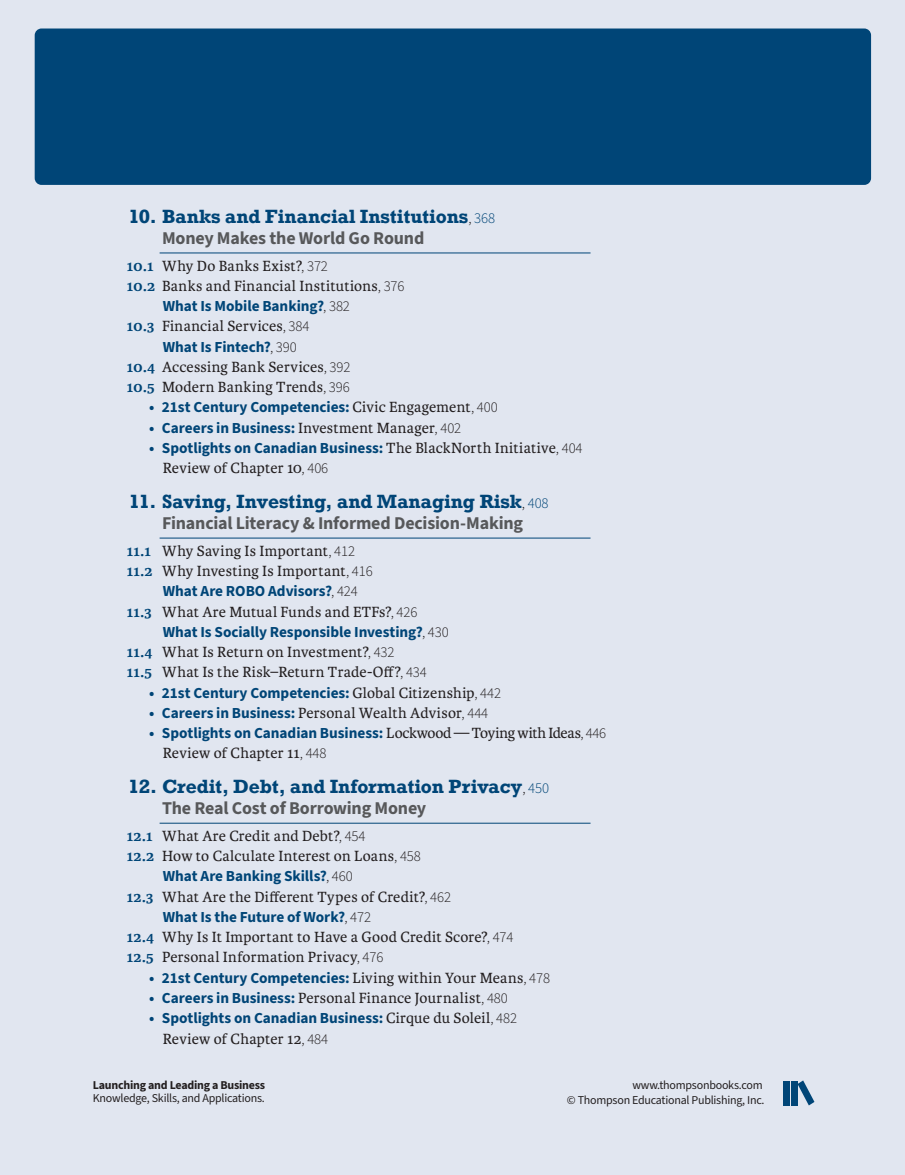
<style>
.page{position:relative;width:905px;height:1175px;background:#fff}
.page>*{position:absolute;margin:0;border:0;box-sizing:border-box;transform-origin:0 0}
.t1{font:700 18px "Rockwell Nova";letter-spacing:-.005em;color:#004577}
.TOC_Chaptersubtitle{font:700 18px "Source Sans 3";letter-spacing:-.01em;color:#57585a}
.TOC_H1{font:15.75px "Karmina";letter-spacing:.015em;color:#231f20}
.TOC_Body_Text_Chapter_Review{font:15.75px "Karmina";letter-spacing:.015em;color:#231f20}
.TOC_Body_Text_Literacy{font:700 15.3px "Source Sans 3";letter-spacing:-.005em;color:#004577}
.TOC_Body_Text_Insights_None{font:700 15.3px "Source Sans 3";letter-spacing:-.005em;color:#004577}
.t2{font:12px/14.9px "Source Sans 3";letter-spacing:-.02em;color:#231f20;text-align:right}
.t3{font:700 12px "Source Sans 3";letter-spacing:-.02em;color:#231f20}
.s1{font-family:"Source Sans 3";font-weight:300;font-size:15px;color:#231f20}
.s2{font-family:"Source Sans 3";font-weight:300;font-size:15px}
.s3{font-weight:700;color:#004577}
.s4{font-weight:300;font-size:15px;color:#231f20}
.s5{font-family:"Karmina";font-weight:400;font-size:15.75px;color:#231f20}
.s6{font-family:"Source Sans 3";font-weight:700;font-size:15.3px;color:#004577}
</style>
<div class="page">
<div style="left:0;top:0;width:904px;height:1174px;background:#e1e6f0"></div>
<div style="left:35px;top:28px;width:836px;height:157px;background:#004577;border-radius:7px"></div>
<svg style="left:797px;top:1080px;width:17px;height:25px"></svg>
<div style="left:783px;top:1080px;width:6px;height:25px;background:#004577"></div>
<div style="left:791px;top:1080px;width:6px;height:25px;background:#004577"></div>
<hr style="left:160px;top:252px;width:430px;height:1px;background:#004577">
<hr style="left:160px;top:537px;width:430px;height:1px;background:#004577">
<hr style="left:160px;top:822px;width:430px;height:1px;background:#004577">
<p class="t1" style="left:128px;top:204px;width:368px">10. Banks and Financial Institutions<span class="s1">,</span> <span class="s2">368</span></p>
<p class="TOC_Chaptersubtitle" style="left:162px;top:226px;width:264px">Money Makes the World Go Round</p>
<p class="TOC_H1" style="left:127px;top:257px;width:202px"><span class="s3">10.1</span> Why Do Banks Exist?<span class="s2">, 372</span></p>
<p class="TOC_H1" style="left:127px;top:277px;width:279px"><span class="s3">10.2</span> Banks and Financial Institutions<span class="s2">, 376</span></p>
<p class="TOC_Body_Text_Insights_None" style="left:163px;top:296px;width:189px">What Is Mobile Banking?<span class="s4">, 382</span></p>
<p class="TOC_H1" style="left:127px;top:317px;width:184px"><span class="s3">10.3</span> Financial Services<span class="s2">, 384</span></p>
<p class="TOC_Body_Text_Literacy" style="left:163px;top:336px;width:135px">What Is Fintech?<span class="s4">, 390</span></p>
<p class="TOC_H1" style="left:127px;top:358px;width:225px"><span class="s3">10.4</span> Accessing Bank Services<span class="s2">, 392</span></p>
<p class="TOC_H1" style="left:127px;top:378px;width:224px"><span class="s3">10.5</span> Modern Banking Trends<span class="s2">, 396</span></p>
<p class="TOC_Body_Text_Literacy" style="left:149px;top:397px;width:350px">• 21st Century Competencies: <span class="s5">Civic Engagement</span><span class="s4">, 400</span></p>
<p class="TOC_Body_Text_Literacy" style="left:149px;top:417px;width:313px">• Careers in Business: <span class="s5">Investment Manager</span><span class="s4">, 402</span></p>
<p class="TOC_Body_Text_Literacy" style="left:149px;top:438px;width:435px">• Spotlights on Canadian Business: <span class="s5">The BlackNorth Initiative</span><span class="s4">, 404</span></p>
<p class="TOC_Body_Text_Chapter_Review" style="left:163px;top:459px;width:167px">Review of Chapter 10<span class="s2">, 406</span></p>
<p class="t1" style="left:129px;top:489px;width:421px">11. Saving, Investing, and Managing Risk<span class="s1">,</span> <span class="s2">408</span></p>
<p class="TOC_Chaptersubtitle" style="left:162px;top:511px;width:362px">Financial Literacy &amp; Informed Decision-Making</p>
<p class="TOC_H1" style="left:127px;top:542px;width:230px"><span class="s3">11.1</span> Why Saving Is Important<span class="s2">, 412</span></p>
<p class="TOC_H1" style="left:127px;top:562px;width:247px"><span class="s3">11.2</span> Why Investing Is Important<span class="s2">, 416</span></p>
<p class="TOC_Body_Text_Insights_None" style="left:163px;top:581px;width:196px">What Are ROBO Advisors?<span class="s4">, 424</span></p>
<p class="TOC_H1" style="left:127px;top:602px;width:292px"><span class="s3">11.3</span> What Are Mutual Funds and ETFs?<span class="s2">, 426</span></p>
<p class="TOC_Body_Text_Literacy" style="left:163px;top:621px;width:287px">What Is Socially Responsible Investing?<span class="s4">, 430</span></p>
<p class="TOC_H1" style="left:127px;top:643px;width:269px"><span class="s3">11.4</span> What Is Return on Investment?<span class="s2">, 432</span></p>
<p class="TOC_H1" style="left:127px;top:663px;width:301px"><span class="s3">11.5</span> What Is the Risk–Return Trade-Off?<span class="s2">, 434</span></p>
<p class="TOC_Body_Text_Literacy" style="left:149px;top:682px;width:353px">• 21st Century Competencies: <span class="s5">Global Citizenship</span><span class="s4">, 442</span></p>
<p class="TOC_H1" style="left:149px;top:704px;width:340px"><span class="s6">• Careers in Business:</span> Personal Wealth Advisor<span class="s2">, 444</span></p>
<p class="TOC_Body_Text_Literacy" style="left:149px;top:723px;width:458px">• Spotlights on Canadian Business: <span class="s5">Lockwood — Toying with Ideas</span><span class="s4">, 446</span></p>
<p class="TOC_Body_Text_Chapter_Review" style="left:163px;top:744px;width:165px">Review of Chapter 11<span class="s2">, 448</span></p>
<p class="t1" style="left:128px;top:774px;width:422px">12. Credit, Debt, and Information Privacy<span class="s1">,</span> <span class="s2">450</span></p>
<p class="TOC_Chaptersubtitle" style="left:162px;top:796px;width:266px">The Real Cost of Borrowing Money</p>
<p class="TOC_H1" style="left:127px;top:827px;width:240px"><span class="s3">12.1</span> What Are Credit and Debt?<span class="s2">, 454</span></p>
<p class="TOC_H1" style="left:127px;top:847px;width:295px"><span class="s3">12.2</span> How to Calculate Interest on Loans<span class="s2">, 458</span></p>
<p class="TOC_Body_Text_Insights_None" style="left:163px;top:866px;width:191px">What Are Banking Skills?<span class="s4">, 460</span></p>
<p class="TOC_H1" style="left:127px;top:887px;width:326px"><span class="s3">12.3</span> What Are the Different Types of Credit?<span class="s2">, 462</span></p>
<p class="TOC_Body_Text_Literacy" style="left:163px;top:906px;width:210px">What Is the Future of Work?<span class="s4">, 472</span></p>
<p class="TOC_H1" style="left:127px;top:928px;width:388px"><span class="s3">12.4</span> Why Is It Important to Have a Good Credit Score?<span class="s2">, 474</span></p>
<p class="TOC_H1" style="left:127px;top:948px;width:258px"><span class="s3">12.5</span> Personal Information Privacy<span class="s2">, 476</span></p>
<p class="TOC_Body_Text_Literacy" style="left:149px;top:967px;width:402px">• 21st Century Competencies: <span class="s5">Living within Your Means</span><span class="s4">, 478</span></p>
<p class="TOC_H1" style="left:149px;top:989px;width:360px"><span class="s6">• Careers in Business:</span> Personal Finance Journalist<span class="s2">, 480</span></p>
<p class="TOC_Body_Text_Literacy" style="left:149px;top:1008px;width:369px">• Spotlights on Canadian Business: <span class="s5">Cirque du Soleil</span><span class="s4">, 482</span></p>
<p class="TOC_Body_Text_Chapter_Review" style="left:163px;top:1029px;width:167px">Review of Chapter 12<span class="s2">, 484</span></p>
<p class="t3" style="left:93px;top:1076px;width:174px">Launching and Leading a Business</p>
<p class="t2" style="left:93px;top:1091px;width:173px">Knowledge, Skills, and Applications.</p>
<p class="t2" style="left:567px;top:1077px;width:199px">www.thompsonbooks.com<br>© Thompson Educational Publishing, Inc.</p>
</div>
